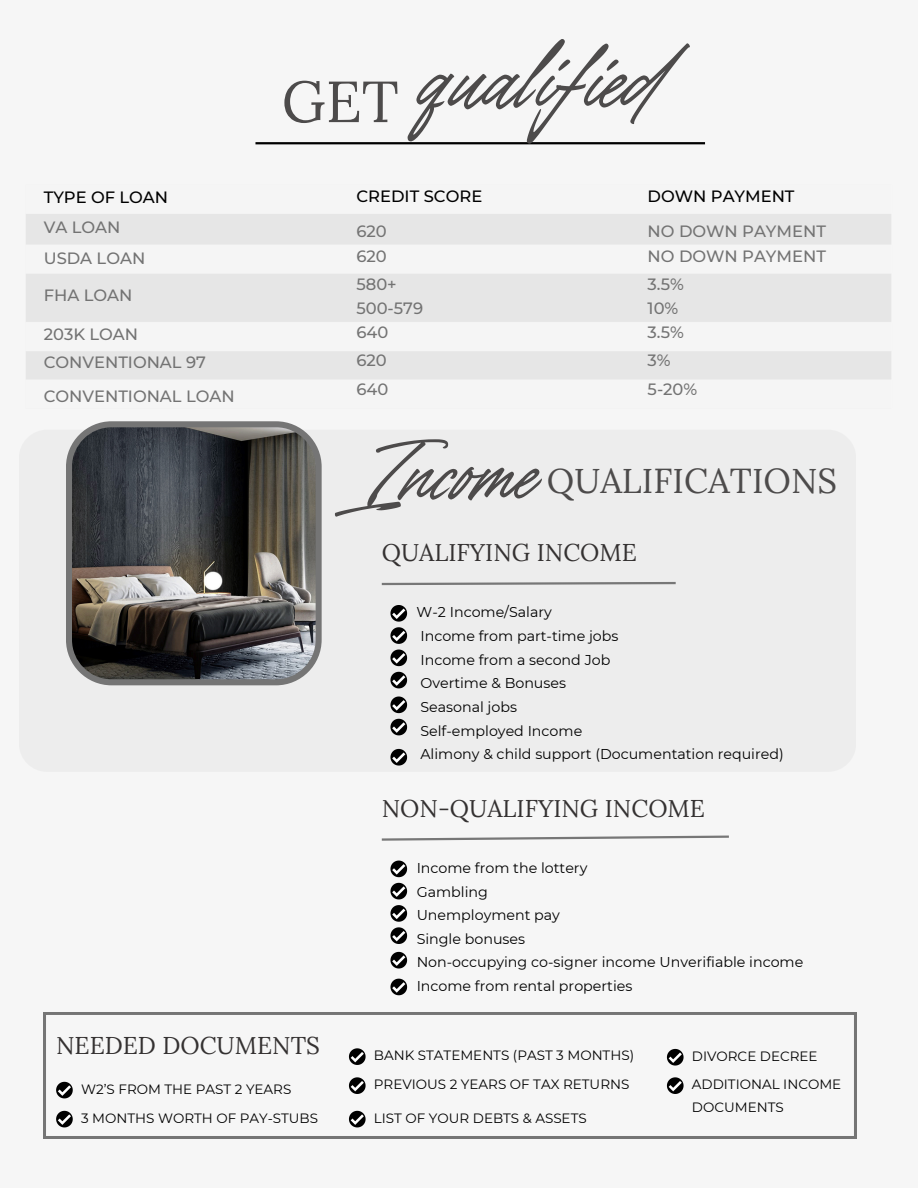
<style>
.page{position:relative;width:918px;height:1188px;background:#f6f6f6}
.page>*{position:absolute;margin:0;border:0;box-sizing:border-box;transform-origin:0 0}
.t1{font:77.1px "TY Script";color:#4d4b4b}
.t2{font:69.6px "TY Script";color:#4d4b4b}
.t3{font:57.9px "Lora";color:#4d4b4b}
.t4{font:34.65px "Lora";color:#4d4b4b}
.t5{font:24.3px "Lora";color:#343131}
.t6{font:500 16.35px/28.2px "Montserrat";color:#737373}
.t7{font:500 16.35px/34.8px "Montserrat";color:#000}
.t8{font:14.25px "Montserrat";color:#000}
.t9{font:13.5px/22.5px "Montserrat";color:#000}
.s1{color:#000}
.s2{color:#737373}
</style>
<div class="page">
<hr style="left:255px;top:142px;width:450px;height:2px;background:#000">
<div style="left:19px;top:430px;width:837px;height:342px;background:#ededed;border-radius:28px"></div>
<svg style="left:381px;top:582px;width:295px;height:4px"></svg>
<svg style="left:390px;top:605px;width:17px;height:39px"></svg>
<svg style="left:390px;top:650px;width:17px;height:16px"></svg>
<svg style="left:390px;top:672px;width:17px;height:16px"></svg>
<svg style="left:390px;top:697px;width:17px;height:16px"></svg>
<svg style="left:390px;top:719px;width:17px;height:16px"></svg>
<svg style="left:390px;top:749px;width:17px;height:17px"></svg>
<svg style="left:66px;top:421px;width:256px;height:264px;background:#555453"></svg>
<svg style="left:381px;top:835px;width:348px;height:6px"></svg>
<svg style="left:390px;top:861px;width:17px;height:16px"></svg>
<svg style="left:390px;top:883px;width:17px;height:16px"></svg>
<svg style="left:390px;top:905px;width:17px;height:39px"></svg>
<svg style="left:390px;top:952px;width:17px;height:17px"></svg>
<svg style="left:390px;top:979px;width:17px;height:16px"></svg>
<svg style="left:44px;top:1013px;width:812px;height:125px"></svg>
<svg style="left:56px;top:1082px;width:17px;height:16px"></svg>
<svg style="left:56px;top:1111px;width:17px;height:16px"></svg>
<svg style="left:349px;top:1048px;width:17px;height:17px"></svg>
<svg style="left:349px;top:1077px;width:17px;height:17px"></svg>
<svg style="left:349px;top:1111px;width:17px;height:16px"></svg>
<svg style="left:667px;top:1049px;width:17px;height:17px"></svg>
<svg style="left:667px;top:1077px;width:17px;height:17px"></svg>
<h5 class="t3" style="left:282px;top:64px;width:119px">GET</h5>
<h5 class="t1" style="left:417px;top:33px;width:245px">qualified</h5>
<h1 class="t6" style="left:44px;top:182px;width:126px;line-height:30.3px"><span class="s1">TYPE OF LOAN<br></span>VA LOAN<br>USDA LOAN</h1>
<p class="t7" style="left:357px;top:179px;width:127px">CREDIT SCORE<br><span class="s2">620</span></p>
<p class="t6" style="left:357px;top:242px;width:42px">620<br>580+</p>
<p class="t6" style="left:357px;top:295px;width:68px;line-height:24.8px">500-579<br>640</p>
<p class="t6" style="left:357px;top:347px;width:33px">620<br>640</p>
<p class="t6" style="left:44px;top:281px;width:90px">FHA LOAN</p>
<p class="t6" style="left:44px;top:320px;width:96px">203K LOAN</p>
<p class="t6" style="left:44px;top:348px;width:164px">CONVENTIONAL 97</p>
<p class="t6" style="left:44px;top:382px;width:192px">CONVENTIONAL LOAN</p>
<p class="t6" style="left:648px;top:179px;width:180px;line-height:34.8px"><span class="s1">DOWN PAYMENT<br></span>NO DOWN PAYMENT</p>
<p class="t6" style="left:648px;top:242px;width:180px">NO DOWN PAYMENT<br>3.5%</p>
<p class="t6" style="left:648px;top:295px;width:38px;line-height:24.8px">10%<br>3.5%</p>
<p class="t6" style="left:648px;top:347px;width:51px">3%<br>5-20%</p>
<h5 class="t2" style="left:335px;top:431px;width:200px">Income</h5>
<h5 class="t4" style="left:547px;top:458px;width:292px">QUALIFICATIONS</h5>
<h5 class="t5" style="left:382px;top:537px;width:257px">QUALIFYING INCOME</h5>
<h5 class="t8" style="left:417px;top:604px;width:137px">W-2 Income/Salary</h5>
<h5 class="t8" style="left:420px;top:627px;width:200px">Income from part-time jobs</h5>
<p class="t8" style="left:420px;top:651px;width:191px">Income from a second Job</p>
<h1 class="t8" style="left:420px;top:675px;width:147px">Overtime &amp; Bonuses</h1>
<h3 class="t8" style="left:420px;top:698px;width:98px">Seasonal jobs</h3>
<h4 class="t8" style="left:420px;top:722px;width:163px">Self-employed Income</h4>
<p class="t8" style="left:420px;top:745px;width:365px">Alimony &amp; child support (Documentation required)</p>
<p class="t5" style="left:382px;top:792px;width:325px">NON-QUALIFYING INCOME</p>
<p class="t5" style="left:56px;top:1029px;width:265px">NEEDED DOCUMENTS</p>
<p class="t9" style="left:81px;top:1077px;width:212px">W2’S FROM THE PAST 2 YEARS</p>
<p class="t9" style="left:81px;top:1106px;width:238px">3 MONTHS WORTH OF PAY-STUBS</p>
<p class="t8" style="left:417px;top:859px;width:172px">Income from the lottery</p>
<p class="t8" style="left:417px;top:883px;width:73px">Gambling</p>
<p class="t8" style="left:417px;top:906px;width:145px">Unemployment pay</p>
<p class="t8" style="left:417px;top:930px;width:110px">Single bonuses</p>
<p class="t8" style="left:417px;top:954px;width:388px">Non-occupying co-signer income Unverifiable income</p>
<p class="t8" style="left:417px;top:977px;width:217px">Income from rental properties</p>
<p class="t9" style="left:374px;top:1044px;width:262px">BANK STATEMENTS (PAST 3 MONTHS)</p>
<p class="t9" style="left:374px;top:1073px;width:257px">PREVIOUS 2 YEARS OF TAX RETURNS</p>
<p class="t9" style="left:374px;top:1106px;width:214px">LIST OF YOUR DEBTS &amp; ASSETS</p>
<h4 class="t9" style="left:692px;top:1045px;width:127px">DIVORCE DECREE</h4>
<p class="t9" style="left:692px;top:1073px;width:151px">ADDITIONAL INCOME<br>DOCUMENTS</p>
</div>
